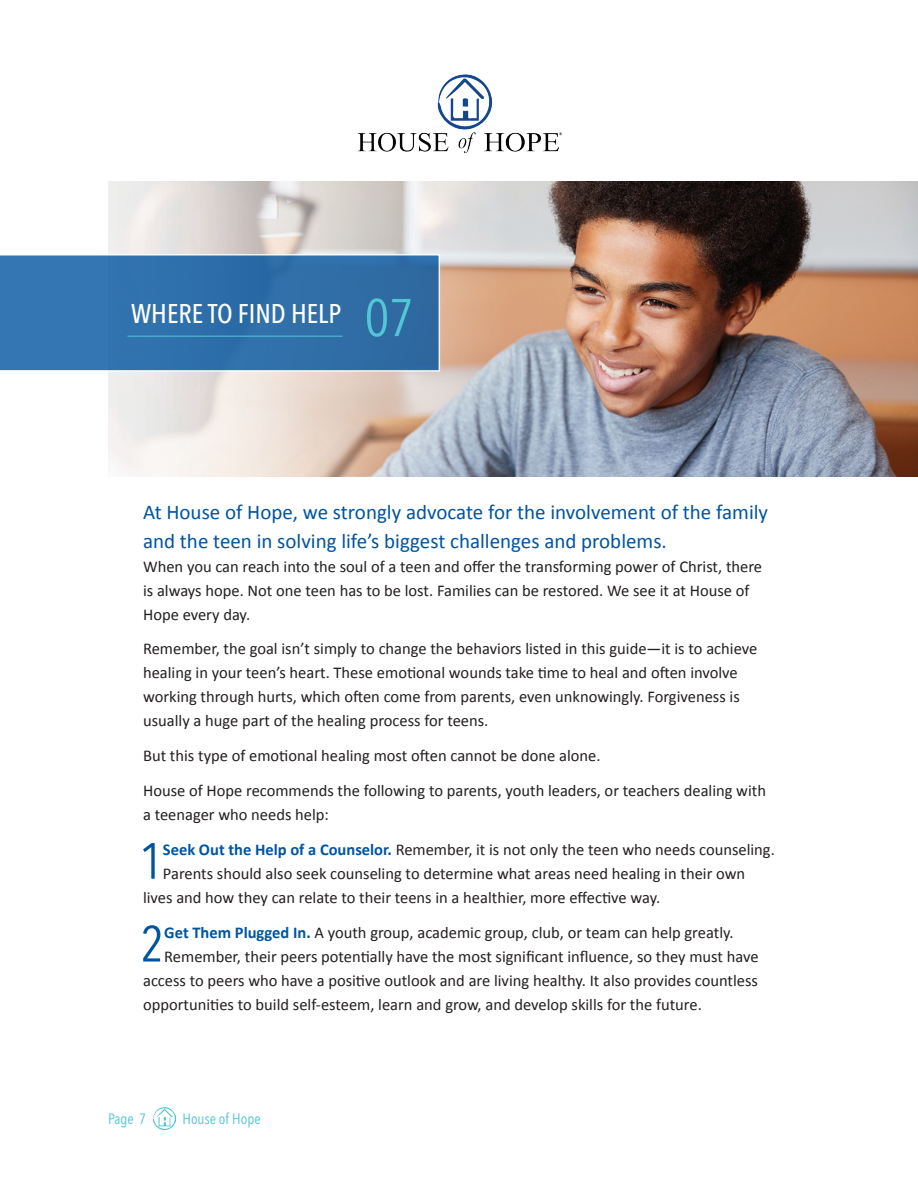
<style>
.page{position:relative;width:918px;height:1188px;background:#fff}
.page>*{position:absolute;margin:0;border:0;box-sizing:border-box;transform-origin:0 0}
.t1{font:50.4px "Avenir Next Condensed";color:#0154a0}
.t2{font:500 27px "Avenir Next Condensed";color:#fff}
.t3{font:21px/28.5px "Calibri";color:#0154a0}
.t4{font:16.5px/24px "Calibri";color:#231f20}
.t5{font:15px "Avenir Next Condensed";color:#52c5d6}
.s1{font-weight:400;font-size:52.5px;color:#52c5d6}
.s2{font-weight:700;color:#0154a0}
</style>
<div class="page">
<img style="left:108px;top:181px;width:809px;height:296px">
<svg style="left:0;top:254px;width:440px;height:118px;background:#3573ad"></svg>
<hr style="left:127px;top:336px;width:216px;height:1px;background:#52c5d6">
<img style="left:357px;top:74px;width:206px;height:79px">
<hr style="left:917px;top:0;width:1px;height:1188px;background:#0154a0">
<img style="left:153px;top:1107px;width:22px;height:23px">
<h2 class="t2" style="left:131px;top:297px;width:284px">WHERE TO FIND HELP <span class="s1">07</span></h2>
<p class="t3" style="left:143px;top:497px;width:627px">At House of Hope, we strongly advocate for the involvement of the family and the teen in solving life’s biggest challenges and problems.</p>
<p class="t4" style="left:143px;top:554px;width:621px">When you can reach into the soul of a teen and offer the transforming power of Christ, there is always hope. Not one teen has to be lost. Families can be restored. We see it at House of<br>Hope every day.</p>
<p class="t4" style="left:143px;top:636px;width:616px">Remember, the goal isn’t simply to change the behaviors listed in this guide—it is to achieve healing in your teen’s heart. These emotional wounds take time to heal and often involve working through hurts, which often come from parents, even unknowingly. Forgiveness is usually a huge part of the healing process for teens.</p>
<p class="t4" style="left:143px;top:738px;width:624px;line-height:34.8px">But this type of emotional healing most often cannot be done alone.<br>House of Hope recommends the following to parents, youth leaders, or teachers dealing with</p>
<p class="t4" style="left:143px;top:802px;width:187px">a teenager who needs help:</p>
<h1 class="t1" style="left:139px;top:818px;width:25px">1</h1>
<p class="t4" style="left:163px;top:837px;width:613px"><span class="s2">Seek Out the Help of a Counselor.</span> Remember, it is not only the teen who needs counseling.</p>
<p class="t4" style="left:163px;top:861px;width:584px">Parents should also seek counseling to determine what areas need healing in their own</p>
<p class="t4" style="left:143px;top:885px;width:519px">lives and how they can relate to their teens in a healthier, more effective way.</p>
<h1 class="t1" style="left:141px;top:901px;width:25px">2</h1>
<p class="t4" style="left:164px;top:920px;width:571px"><span class="s2">Get Them Plugged In.</span> A youth group, academic group, club, or team can help greatly.</p>
<p class="t4" style="left:164px;top:944px;width:596px">Remember, their peers potentially have the most significant influence, so they must have</p>
<p class="t4" style="left:143px;top:968px;width:616px">access to peers who have a positive outlook and are living healthy. It also provides countless</p>
<p class="t4" style="left:143px;top:992px;width:560px">opportunities to build self-esteem, learn and grow, and develop skills for the future.</p>
<p class="t5" style="left:108px;top:1106px;width:40px">Page 7</p>
<p class="t5" style="left:182px;top:1106px;width:80px">House of Hope</p>
</div>
